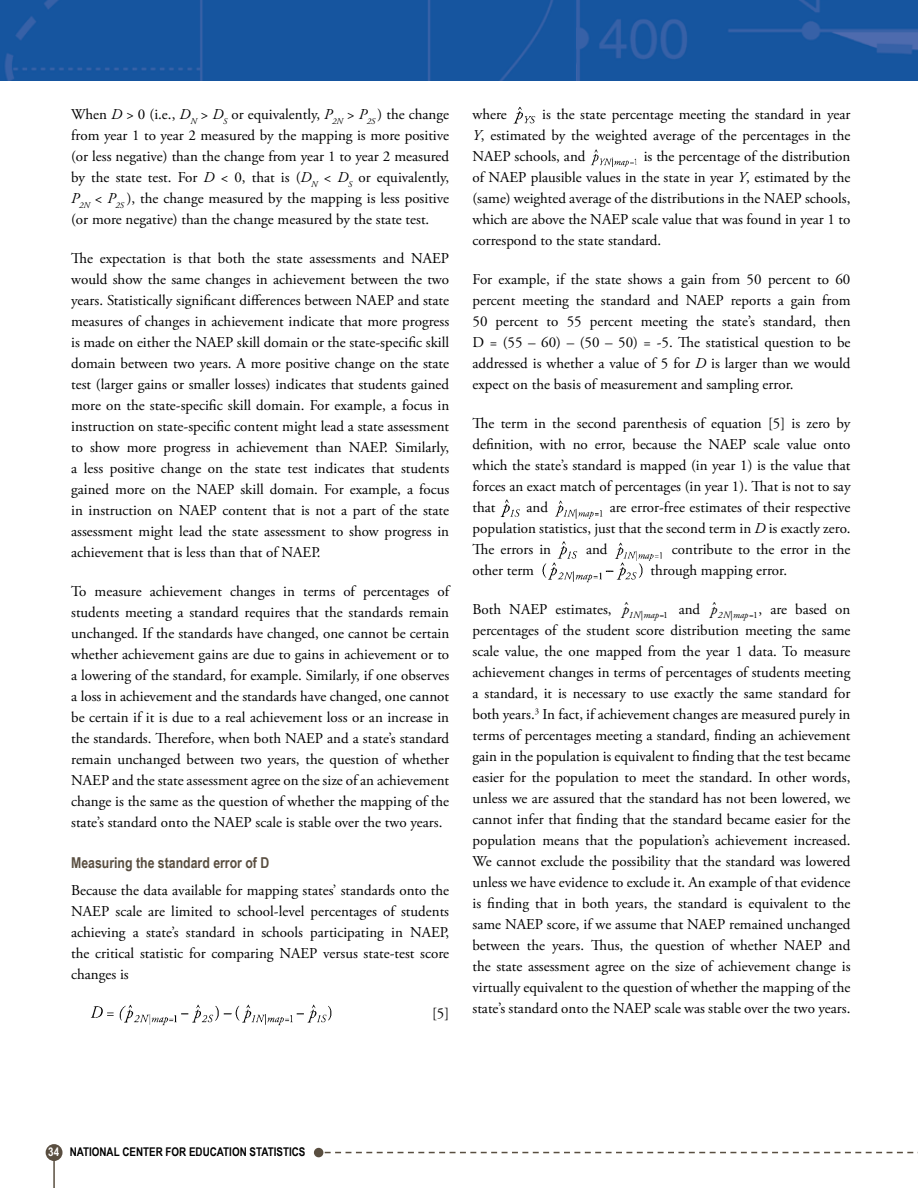
<style>
.page{position:relative;width:918px;height:1188px;background:#fff}
.page>*{position:absolute;margin:0;border:0;box-sizing:border-box;transform-origin:0 0}
.body{font:15px/21px "Adobe Garamond Pro";color:#000;text-align:justify}
.t1{font:700 15px "Arial Narrow";color:#594e40}
.t2{font:700 12px "Arial Narrow";color:#000}
.Formula{font:italic 9.6px "Adobe Garamond Pro";color:#000}
.s1{font-style:italic}
.s2{font-style:normal}
.s3{color:#fff}
</style>
<div class="page">
<div style="left:46px;top:1144px;width:17px;height:17px;background:#594e40;border-radius:50%"></div>
<hr style="left:53px;top:1159px;width:2px;height:29px;background:#594e40">
<img style="left:576px;top:0;width:144px;height:81px">
<div style="left:0;top:0;width:576px;height:81px;background:#16559f"></div>
<div style="left:314px;top:1148px;width:9px;height:9px;background:#594e40;border-radius:50%"></div>
<svg style="left:325px;top:1152px;width:593px;height:1px"></svg>
<img style="left:720px;top:0;width:198px;height:81px">
<img style="left:90px;top:1004px;width:242px;height:21px">
<img style="left:514px;top:107px;width:22px;height:16px">
<img style="left:590px;top:149px;width:47px;height:18px">
<img style="left:500px;top:499px;width:20px;height:18px">
<img style="left:555px;top:500px;width:48px;height:19px">
<img style="left:559px;top:541px;width:19px;height:17px">
<img style="left:616px;top:542px;width:46px;height:19px">
<img style="left:542px;top:558px;width:105px;height:24px">
<p class="body" style="left:71px;top:104px;width:380px">When <span class="s1">D</span> &gt; 0 (i.e., <span class="s1">D</span><sub>N</sub> &gt; <span class="s1">D</span><sub>S</sub> or equivalently, <span class="s1">P</span><sub>2N</sub> &gt; <span class="s1">P</span><sub>2S</sub> ) the change from year 1 to year 2 measured by the mapping is more positive (or less negative) than the change from year 1 to year 2 measured by the state test. For <span class="s1">D</span> &lt; 0, that is (<span class="s1">D</span><sub>N</sub> &lt; <span class="s1">D</span><sub>S</sub> or equivalently, <span class="s1">P</span><sub>2N</sub> &lt; <span class="s1">P</span><sub>2S</sub> ), the change measured by the mapping is less positive (or more negative) than the change measured by the state test.</p>
<p class="body" style="left:71px;top:248px;width:380px">The expectation is that both the state assessments and NAEP would show the same changes in achievement between the two years. Statistically significant differences between NAEP and state measures of changes in achievement indicate that more progress is made on either the NAEP skill domain or the state-specific skill domain between two years. A more positive change on the state test (larger gains or smaller losses) indicates that students gained more on the state-specific skill domain. For example, a focus in instruction on state-specific content might lead a state assessment to show more progress in achievement than NAEP. Similarly, a less positive change on the state test indicates that students gained more on the NAEP skill domain. For example, a focus in instruction on NAEP content that is not a part of the state assessment might lead the state assessment to show progress in achievement that is less than that of NAEP.</p>
<p class="body" style="left:71px;top:581px;width:380px">To measure achievement changes in terms of percentages of students meeting a standard requires that the standards remain unchanged. If the standards have changed, one cannot be certain whether achievement gains are due to gains in achievement or to a lowering of the standard, for example. Similarly, if one observes a loss in achievement and the standards have changed, one cannot be certain if it is due to a real achievement loss or an increase in the standards. Therefore, when both NAEP and a state’s standard remain unchanged between two years, the question of whether NAEP and the state assessment agree on the size of an achievement change is the same as the question of whether the mapping of the state’s standard onto the NAEP scale is stable over the two years.</p>
<h3 class="t1" style="left:71px;top:852px;width:200px">Measuring the standard error of D</h3>
<p class="body" style="left:71px;top:880px;width:379px">Because the data available for mapping states’ standards onto the NAEP scale are limited to school-level percentages of students achieving a state’s standard in schools participating in NAEP, the critical statistic for comparing NAEP versus state-test score changes is</p>
<p class="body" style="left:432px;top:1003px;width:19px">[5]</p>
<p class="body" style="left:472px;top:104px;width:380px;text-indent:70px">is the state percentage meeting the standard in year <span class="s1">Y</span>, estimated by the weighted average of the percentages in the NAEP schools, and</p>
<p class="body" style="left:473px;top:104px;width:36px">where</p>
<p class="body" style="left:472px;top:146px;width:380px;text-indent:171px">is the percentage of the distribution of NAEP plausible values in the state in year <span class="s1">Y</span>, estimated by the (same) weighted average of the distributions in the NAEP schools, which are above the NAEP scale value that was found in year 1 to correspond to the state standard.</p>
<p class="body" style="left:472px;top:269px;width:380px">For example, if the state shows a gain from 50 percent to 60 percent meeting the standard and NAEP reports a gain from 50 percent to 55 percent meeting the state’s standard, then D = (55 – 60) – (50 – 50) = -5. The statistical question to be addressed is whether a value of 5 for <span class="s1">D</span> is larger than we would expect on the basis of measurement and sampling error.</p>
<p class="body" style="left:472px;top:413px;width:380px">The term in the second parenthesis of equation [5] is zero by definition, with no error, because the NAEP scale value onto which the state’s standard is mapped (in year 1) is the value that forces an exact match of percentages (in year 1). That is not to say that</p>
<p class="body" style="left:472px;top:497px;width:380px;text-indent:137px">are error-free estimates of their respective population statistics, just that the second term in <span class="s1">D</span> is exactly zero.<br>The errors in</p>
<p class="body" style="left:527px;top:497px;width:23px">and</p>
<p class="body" style="left:586px;top:539px;width:23px">and</p>
<p class="body" style="left:672px;top:539px;width:180px">contribute to the error in the</p>
<p class="body" style="left:472px;top:560px;width:63px">other term</p>
<p class="body" style="left:651px;top:560px;width:138px">through mapping error.</p>
<p class="body" style="left:472px;top:599px;width:141px">Both NAEP estimates,</p>
<p class="Formula" style="left:623px;top:609px;width:47px"><sup>p</sup> <sup>ˆ</sup> 1N<span class="s2">|</span>map<span class="s2">=1</span></p>
<p class="body" style="left:679px;top:599px;width:23px">and</p>
<p class="Formula" style="left:711px;top:609px;width:49px"><sup>p</sup> <sup>ˆ</sup> 2N<span class="s2">|</span>map<span class="s2">=1</span></p>
<p class="body" style="left:472px;top:599px;width:380px;text-indent:286px">, are based on percentages of the student score distribution meeting the same scale value, the one mapped from the year 1 data. To measure achievement changes in terms of percentages of students meeting a standard, it is necessary to use exactly the same standard for both years.<sup>3</sup> In fact, if achievement changes are measured purely in terms of percentages meeting a standard, finding an achievement gain in the population is equivalent to finding that the test became easier for the population to meet the standard. In other words, unless we are assured that the standard has not been lowered, we cannot infer that finding that the standard became easier for the population means that the population’s achievement increased.<br>We cannot exclude the possibility that the standard was lowered unless we have evidence to exclude it. An example of that evidence is finding that in both years, the standard is equivalent to the same NAEP score, if we assume that NAEP remained unchanged between the years. Thus, the question of whether NAEP and the state assessment agree on the size of achievement change is virtually equivalent to the question of whether the mapping of the state’s standard onto the NAEP scale was stable over the two years.</p>
<p class="t2" style="left:48px;top:1143px;width:259px"><span class="s3">34</span> NATIONAL CENTER FOR EDUCATION STATISTICS</p>
</div>
